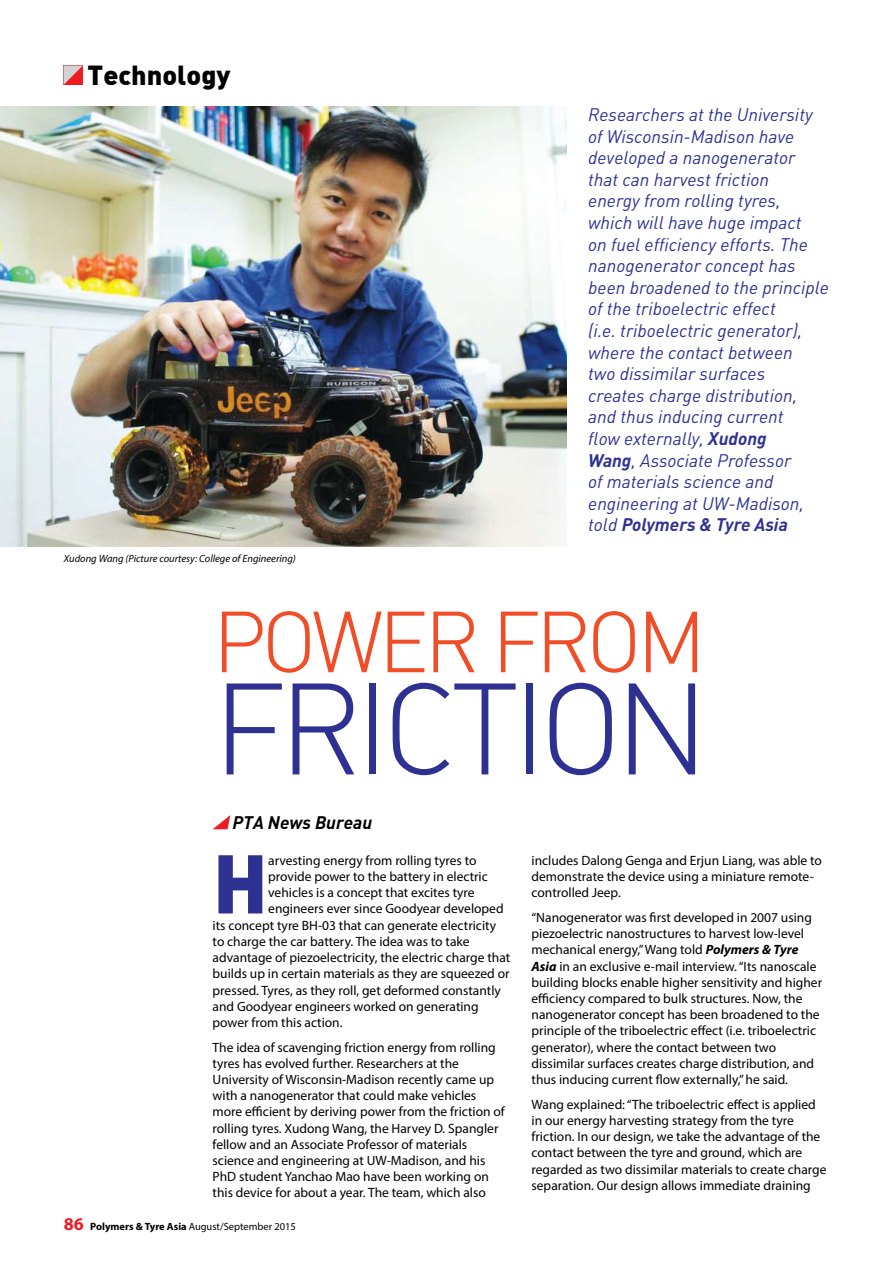
<style>
.page{position:relative;width:893px;height:1263px;background:#fff}
.page>*{position:absolute;margin:0;border:0;box-sizing:border-box;transform-origin:0 0}
.t1{font:300 127.8px "DIN Alternate";letter-spacing:-.06em;color:#2e3192}
.t2{font:300 85.2px "DIN Alternate";letter-spacing:-.06em;color:#f04e29}
.t3{font:900 81.75px "DIN Alternate";color:#2e3192}
.t4{font:900 27px "DIN Alternate";color:#000}
.t5{font:italic 18px/21.6px "DIN";color:#2e3192}
.t6{font:italic 700 18px "DIN";color:#000}
.t7{font:700 18px "Myriad Pro";color:#ed1c24}
.t8{font:13.5px/16.2px "Myriad Pro";color:#000}
.t9{font:italic 10.5px "Myriad Pro";color:#000}
.t10{font:10.5px "Myriad Pro";color:#000}
.s1{font-weight:700}
.s2{font-weight:700;font-style:italic}
</style>
<div class="page">
<svg style="left:64px;top:66px;width:19px;height:19px"></svg>
<svg style="left:213px;top:815px;width:17px;height:14px"></svg>
<img style="left:0;top:106px;width:567px;height:440px">
<h3 class="t4" style="left:88px;top:57px;width:144px">Technology</h3>
<p class="t9" style="left:64px;top:552px;width:234px">Xudong Wang (Picture courtesy: College of Engineering)</p>
<p class="t5" style="left:588px;top:103px;width:242px">Researchers at the University of Wisconsin-Madison have developed a nanogenerator that can harvest friction<br>energy from rolling tyres, which will have huge impact<br>on fuel efficiency efforts. The nanogenerator concept has been broadened to the principle of the triboelectric effect<br>(i.e. triboelectric generator), where the contact between<br>two dissimilar surfaces<br>creates charge distribution, and thus inducing current<br>flow externally, <span class="s1">Xudong<br>Wang</span>, Associate Professor<br>of materials science and engineering at UW-Madison, told <span class="s1">Polymers &amp; Tyre Asia</span></p>
<h2 class="t2" style="left:213px;top:589px;width:495px">POWER FROM</h2>
<h1 class="t1" style="left:213px;top:650px;width:498px">FRICTION</h1>
<h3 class="t6" style="left:233px;top:811px;width:141px">PTA News Bureau</h3>
<h3 class="t3" style="left:213px;top:829px;width:57px">H</h3>
<p class="t8" style="left:268px;top:852px;width:210px">arvesting energy from rolling tyres to</p>
<p class="t8" style="left:268px;top:868px;width:221px">provide power to the battery in electric</p>
<p class="t8" style="left:268px;top:884px;width:208px">vehicles is a concept that excites tyre</p>
<p class="t8" style="left:268px;top:901px;width:237px">engineers ever since Goodyear developed</p>
<p class="t8" style="left:213px;top:917px;width:285px">its concept tyre BH-03 that can generate electricity</p>
<p class="t8" style="left:213px;top:933px;width:259px">to charge the car battery. The idea was to take</p>
<p class="t8" style="left:213px;top:949px;width:299px">advantage of piezoelectricity, the electric charge that</p>
<p class="t8" style="left:213px;top:965px;width:298px">builds up in certain materials as they are squeezed or</p>
<p class="t8" style="left:213px;top:982px;width:290px">pressed. Tyres, as they roll, get deformed constantly</p>
<p class="t8" style="left:213px;top:998px;width:268px">and Goodyear engineers worked on generating</p>
<p class="t8" style="left:213px;top:1014px;width:131px">power from this action.</p>
<p class="t8" style="left:213px;top:1039px;width:294px">The idea of scavenging friction energy from rolling tyres has evolved further. Researchers at the University of Wisconsin-Madison recently came up with a nanogenerator that could make vehicles more efficient by deriving power from the friction of rolling tyres. Xudong Wang, the Harvey D. Spangler fellow and an Associate Professor of materials science and engineering at UW-Madison, and his PhD student Yanchao Mao have been working on this device for about a year. The team, which also</p>
<h3 class="t7" style="left:64px;top:1212px;width:21px">86</h3>
<p class="t10" style="left:90px;top:1220px;width:207px"><span class="s1">Polymers &amp; Tyre Asia</span> August/September 2015</p>
<p class="t8" style="left:531px;top:852px;width:292px">includes Dalong Genga and Erjun Liang, was able to demonstrate the device using a miniature remote&shy;controlled Jeep.</p>
<p class="t8" style="left:531px;top:909px;width:292px">“Nanogenerator was first developed in 2007 using piezoelectric nanostructures to harvest low-level mechanical energy,” Wang told <span class="s2">Polymers &amp; Tyre Asia</span> in an exclusive e-mail interview. “Its nanoscale building blocks enable higher sensitivity and higher efficiency compared to bulk structures. Now, the nanogenerator concept has been broadened to the principle of the triboelectric effect (i.e. triboelectric generator), where the contact between two dissimilar surfaces creates charge distribution, and thus inducing current flow externally,” he said.</p>
<p class="t8" style="left:531px;top:1096px;width:296px">Wang explained: “The triboelectric effect is applied in our energy harvesting strategy from the tyre friction. In our design, we take the advantage of the contact between the tyre and ground, which are regarded as two dissimilar materials to create charge separation. Our design allows immediate draining</p>
</div>
